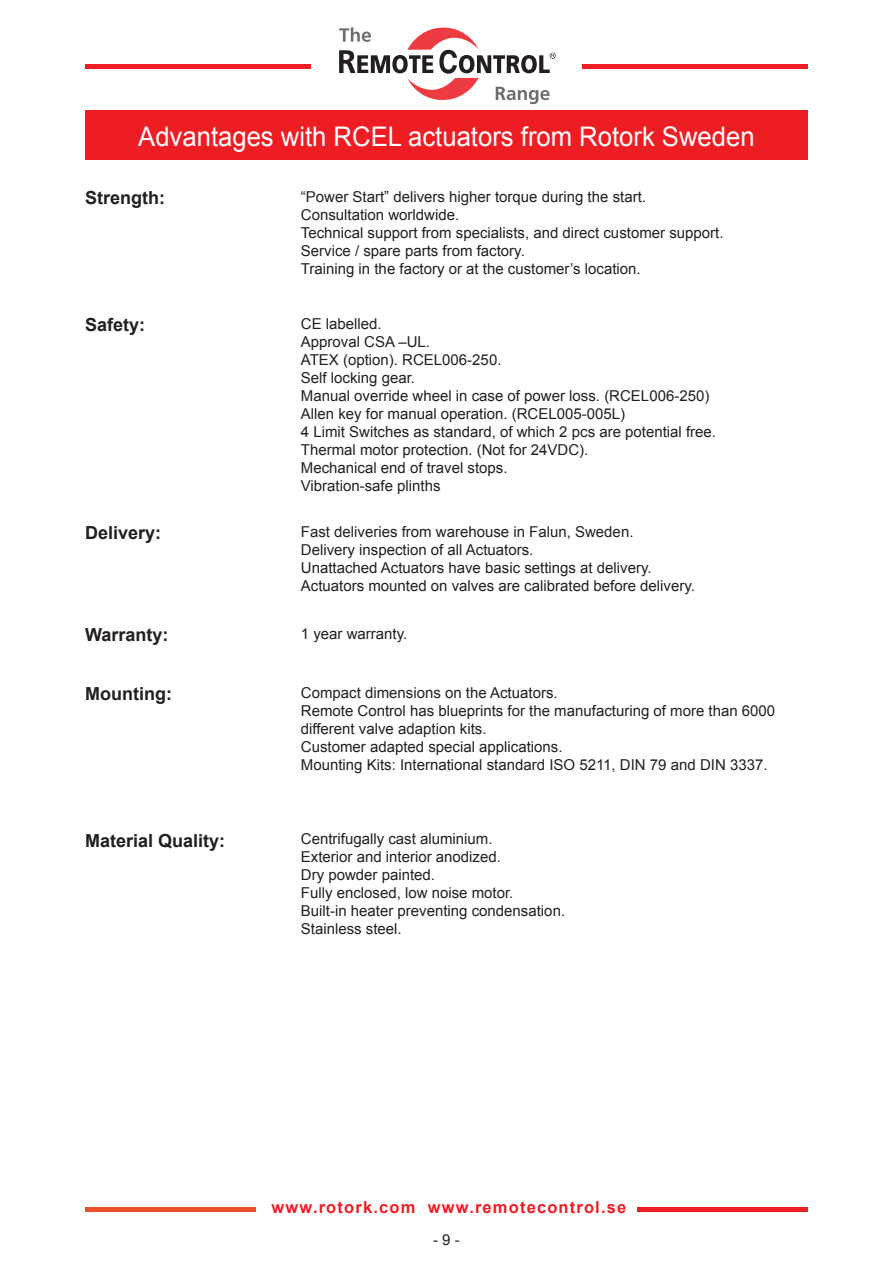
<style>
.page{position:relative;width:893px;height:1263px;background:#fff}
.page>*{position:absolute;margin:0;border:0;box-sizing:border-box;transform-origin:0 0}
.t1{font:27px "Arial";color:#fff;scale:.95 1}
.t2{font:700 18px "Arial";color:#231f20}
.t3{font:700 16.5px "Arial";letter-spacing:.07em;color:#ee1d23}
.t4{font:15px "Arial";color:#231f20}
</style>
<div class="page">
<hr style="left:583px;top:64px;width:225px;height:4px;background:#ee1d23">
<hr style="left:85px;top:64px;width:225px;height:4px;background:#ee1d23">
<svg style="left:339px;top:27px;width:217px;height:77px"></svg>
<div style="left:85px;top:1207px;width:170px;height:5px;background:#ed4f29"></div>
<div style="left:638px;top:1207px;width:170px;height:5px;background:#ee1d23"></div>
<div style="left:85px;top:111px;width:723px;height:49px;background:#ee1d23"></div>
<p class="t1" style="left:138px;top:119px;width:650px">Advantages with RCEL actuators from Rotork Sweden</p>
<p class="t2" style="left:85px;top:186px;width:81px">Strength:</p>
<p class="t4" style="left:301px;top:187px;width:347px">“Power Start” delivers higher torque during the start.</p>
<p class="t4" style="left:301px;top:205px;width:160px">Consultation worldwide.</p>
<p class="t4" style="left:301px;top:223px;width:424px">Technical support from specialists, and direct customer support.</p>
<p class="t4" style="left:301px;top:241px;width:225px">Service / spare parts from factory.</p>
<p class="t4" style="left:301px;top:259px;width:341px">Training in the factory or at the customer’s location.</p>
<p class="t2" style="left:85px;top:313px;width:62px">Safety:</p>
<p class="t2" style="left:85px;top:520px;width:78px">Delivery:</p>
<p class="t2" style="left:85px;top:622px;width:85px">Warranty:</p>
<p class="t2" style="left:85px;top:681px;width:88px">Mounting:</p>
<p class="t2" style="left:85px;top:828px;width:142px">Material Quality:</p>
<p class="t4" style="left:301px;top:314px;width:82px">CE labelled.</p>
<p class="t4" style="left:301px;top:332px;width:131px">Approval CSA –UL.</p>
<p class="t4" style="left:301px;top:350px;width:202px">ATEX (option). RCEL006-250.</p>
<p class="t4" style="left:301px;top:368px;width:116px">Self locking gear.</p>
<p class="t4" style="left:301px;top:386px;width:410px">Manual override wheel in case of power loss. (RCEL006-250)</p>
<p class="t4" style="left:301px;top:404px;width:326px">Allen key for manual operation. (RCEL005-005L)</p>
<p class="t4" style="left:301px;top:422px;width:417px">4 Limit Switches as standard, of which 2 pcs are potential free.</p>
<p class="t4" style="left:301px;top:440px;width:289px">Thermal motor protection. (Not for 24VDC).</p>
<p class="t4" style="left:301px;top:458px;width:208px">Mechanical end of travel stops.</p>
<p class="t4" style="left:301px;top:476px;width:141px">Vibration-safe plinths</p>
<p class="t4" style="left:301px;top:521px;width:334px">Fast deliveries from warehouse in Falun, Sweden.</p>
<p class="t4" style="left:301px;top:539px;width:234px">Delivery inspection of all Actuators.</p>
<p class="t4" style="left:301px;top:557px;width:352px">Unattached Actuators have basic settings at delivery.</p>
<p class="t4" style="left:301px;top:575px;width:396px">Actuators mounted on valves are calibrated before delivery.</p>
<p class="t4" style="left:301px;top:623px;width:108px">1 year warranty.</p>
<p class="t4" style="left:301px;top:683px;width:258px">Compact dimensions on the Actuators.</p>
<p class="t4" style="left:301px;top:701px;width:476px">Remote Control has blueprints for the manufacturing of more than 6000</p>
<p class="t4" style="left:301px;top:719px;width:187px">different valve adaption kits.</p>
<p class="t4" style="left:301px;top:737px;width:263px">Customer adapted special applications.</p>
<p class="t4" style="left:301px;top:755px;width:468px">Mounting Kits: International standard ISO 5211, DIN 79 and DIN 3337.</p>
<p class="t4" style="left:301px;top:829px;width:193px">Centrifugally cast aluminium.</p>
<p class="t4" style="left:301px;top:847px;width:202px">Exterior and interior anodized.</p>
<p class="t4" style="left:301px;top:865px;width:136px">Dry powder painted.</p>
<p class="t4" style="left:301px;top:883px;width:214px">Fully enclosed, low noise motor.</p>
<p class="t4" style="left:301px;top:901px;width:266px">Built-in heater preventing condensation.</p>
<p class="t4" style="left:301px;top:919px;width:102px">Stainless steel.</p>
<p class="t3" style="left:272px;top:1196px;width:356px">www.rotork.com www.remotecontrol.se</p>
<p class="t4" style="left:433px;top:1229px;width:28px">- 9 -</p>
</div>
